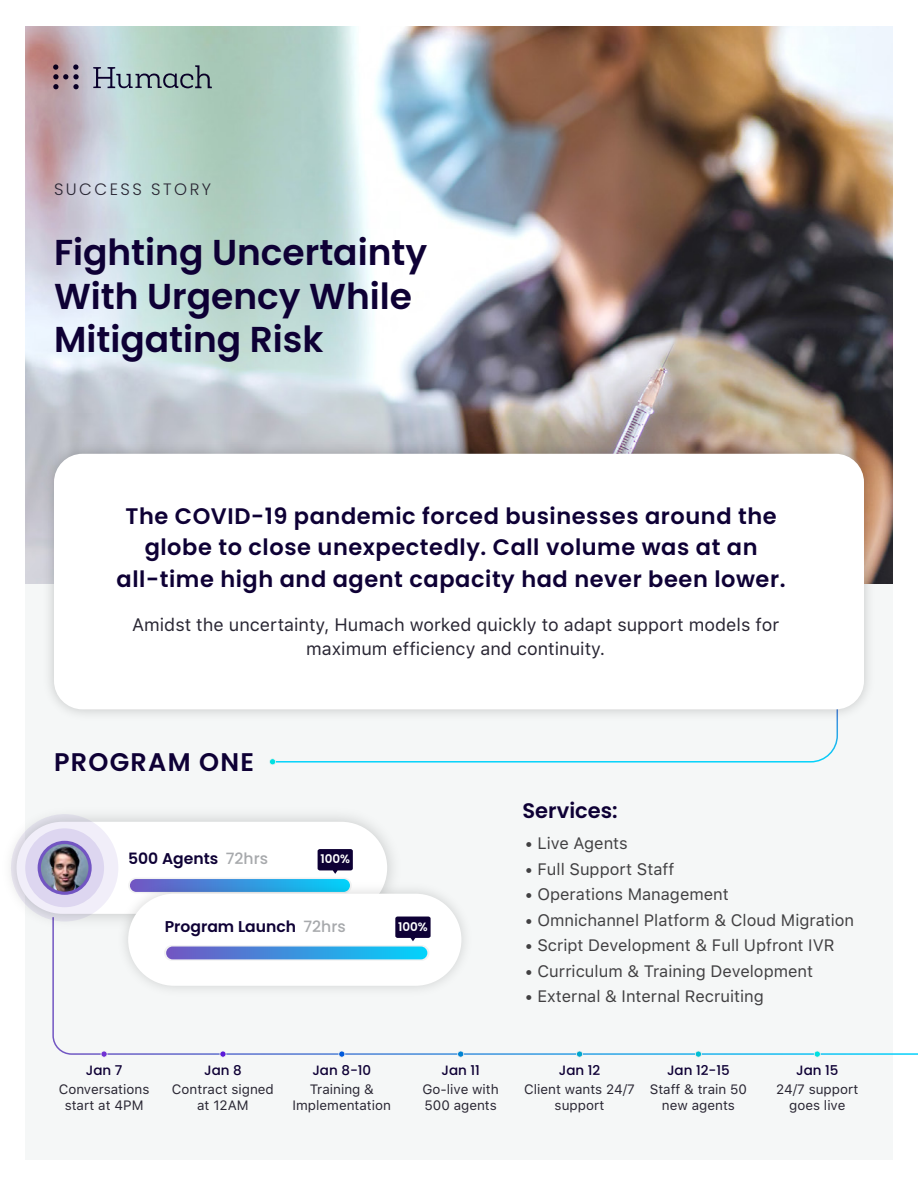
<style>
.page{position:relative;width:918px;height:1188px;background:#fff}
.page>*{position:absolute;margin:0;border:0;box-sizing:border-box;transform-origin:0 0}
.t1{font:600 36px/43.5px "Poppins";color:#0e0035}
.t2{font:600 25.5px "Poppins";letter-spacing:.05em;color:#0e0035}
.t3{font:600 22.5px/31.5px "Poppins";letter-spacing:.025em;color:#0e0035;text-align:center}
.t4{font:600 21px "Poppins";color:#0e0035}
.t5{font:18px/24px "SF Pro Text";color:#292633;text-align:center}
.t6{font:16.5px "SF Pro Text";color:#414042}
.t7{font:300 16.5px "Poppins";letter-spacing:.15em;color:#292633}
.t8{font:600 15.6px "Poppins";color:#0e0035}
.t9{font:13.5px/16.5px "SF Pro Text";color:#292633;text-align:center}
.t10{font:500 13.5px "Poppins";color:#0e0035}
.t11{font:600 12px "Poppins";color:#fff}
.s1{font-weight:500;color:#a7a9ac}
</style>
<div class="page">
<div style="left:26px;top:582px;width:867px;height:578px;background:#f5f7f7"></div>
<svg style="left:52px;top:935px;width:866px;height:120px"></svg>
<img style="left:26px;top:27px;width:867px;height:557px">
<svg style="left:276px;top:727px;width:562px;height:36px"></svg>
<svg style="left:269px;top:758px;width:7px;height:7px"></svg>
<svg style="left:53px;top:64px;width:26px;height:25px"></svg>
<svg style="left:93px;top:65px;width:119px;height:24px;background:#92a6a8"></svg>
<img style="left:37px;top:437px;width:844px;height:290px">
<div style="left:54px;top:454px;width:810px;height:255px;background:#fff;border-radius:29px"></div>
<img style="left:10px;top:814px;width:383px;height:121px">
<div style="left:17px;top:822px;width:370px;height:92px;background:#fff;border-radius:46px"></div>
<svg style="left:11px;top:814px;width:107px;height:108px;background:#e9e6f1"></svg>
<div style="left:25px;top:828px;width:79px;height:79px;background:#ddd6f0;border-radius:50%"></div>
<svg style="left:38px;top:841px;width:54px;height:54px"></svg>
<img style="left:41px;top:844px;width:47px;height:48px;border-radius:24px">
<svg style="left:318px;top:849px;width:35px;height:25px"></svg>
<img style="left:111px;top:877px;width:368px;height:126px">
<div style="left:128px;top:894px;width:333px;height:92px;background:#fff;border-radius:46px"></div>
<svg style="left:395px;top:917px;width:36px;height:24px"></svg>
<svg style="left:164px;top:945px;width:265px;height:16px"></svg>
<svg style="left:166px;top:947px;width:261px;height:12px;background:#3994de"></svg>
<svg style="left:101px;top:1051px;width:7px;height:7px"></svg>
<svg style="left:220px;top:1051px;width:6px;height:7px"></svg>
<svg style="left:338px;top:1051px;width:7px;height:7px"></svg>
<svg style="left:457px;top:1051px;width:7px;height:7px"></svg>
<svg style="left:576px;top:1051px;width:7px;height:7px"></svg>
<svg style="left:695px;top:1051px;width:7px;height:7px"></svg>
<svg style="left:814px;top:1051px;width:7px;height:7px"></svg>
<p class="t7" style="left:54px;top:179px;width:159px">SUCCESS STORY</p>
<h1 class="t1" style="left:54px;top:231px;width:375px">Fighting Uncertainty<br>With Urgency While<br>Mitigating Risk</h1>
<h3 class="t3" style="left:117px;top:500px;width:670px">The COVID-19 pandemic forced businesses around the globe to close unexpectedly. Call volume was at an all-time high and agent capacity had never been lower.</h3>
<p class="t5" style="left:132px;top:612px;width:649px">Amidst the uncertainty, Humach worked quickly to adapt support models for maximum efficiency and continuity.</p>
<h2 class="t2" style="left:54px;top:747px;width:202px">PROGRAM ONE</h2>
<p class="t8" style="left:128px;top:850px;width:141px">500 Agents <span class="s1">72hrs</span></p>
<p class="t11" style="left:320px;top:852px;width:31px">100%</p>
<p class="t8" style="left:165px;top:917px;width:183px">Program Launch <span class="s1">72hrs</span></p>
<p class="t11" style="left:398px;top:920px;width:31px">100%</p>
<p class="t10" style="left:86px;top:1063px;width:38px">Jan 7</p>
<p class="t9" style="left:59px;top:1080px;width:92px">Conversations start at 4PM</p>
<p class="t10" style="left:204px;top:1063px;width:39px">Jan 8</p>
<p class="t9" style="left:172px;top:1080px;width:103px">Contract signed at 12AM</p>
<p class="t10" style="left:312px;top:1063px;width:60px">Jan 8-10</p>
<p class="t9" style="left:293px;top:1080px;width:100px">Training &amp;<br>Implementation</p>
<p class="t10" style="left:441px;top:1063px;width:40px">Jan 11</p>
<p class="t9" style="left:422px;top:1080px;width:78px;text-align:left">Go-live with<br>500 agents</p>
<p class="t4" style="left:523px;top:799px;width:97px">Services:</p>
<p class="t6" style="left:525px;top:832px;width:104px">• Live Agents</p>
<p class="t6" style="left:525px;top:857px;width:151px">• Full Support Staff</p>
<p class="t6" style="left:525px;top:883px;width:205px">• Operations Management</p>
<p class="t6" style="left:525px;top:908px;width:331px">• Omnichannel Platform &amp; Cloud Migration</p>
<p class="t6" style="left:525px;top:934px;width:311px">• Script Development &amp; Full Upfront IVR</p>
<p class="t6" style="left:525px;top:959px;width:289px">• Curriculum &amp; Training Development</p>
<p class="t6" style="left:525px;top:985px;width:240px">• External &amp; Internal Recruiting</p>
<p class="t10" style="left:667px;top:1063px;width:64px">Jan 12-15</p>
<p class="t10" style="left:796px;top:1063px;width:44px">Jan 15</p>
<p class="t9" style="left:776px;top:1080px;width:84px">24/7 support goes live</p>
<p class="t10" style="left:559px;top:1063px;width:43px">Jan 12</p>
<p class="t9" style="left:524px;top:1080px;width:112px">Client wants 24/7 support</p>
<p class="t9" style="left:650px;top:1080px;width:99px">Staff &amp; train 50 new agents</p>
</div>
